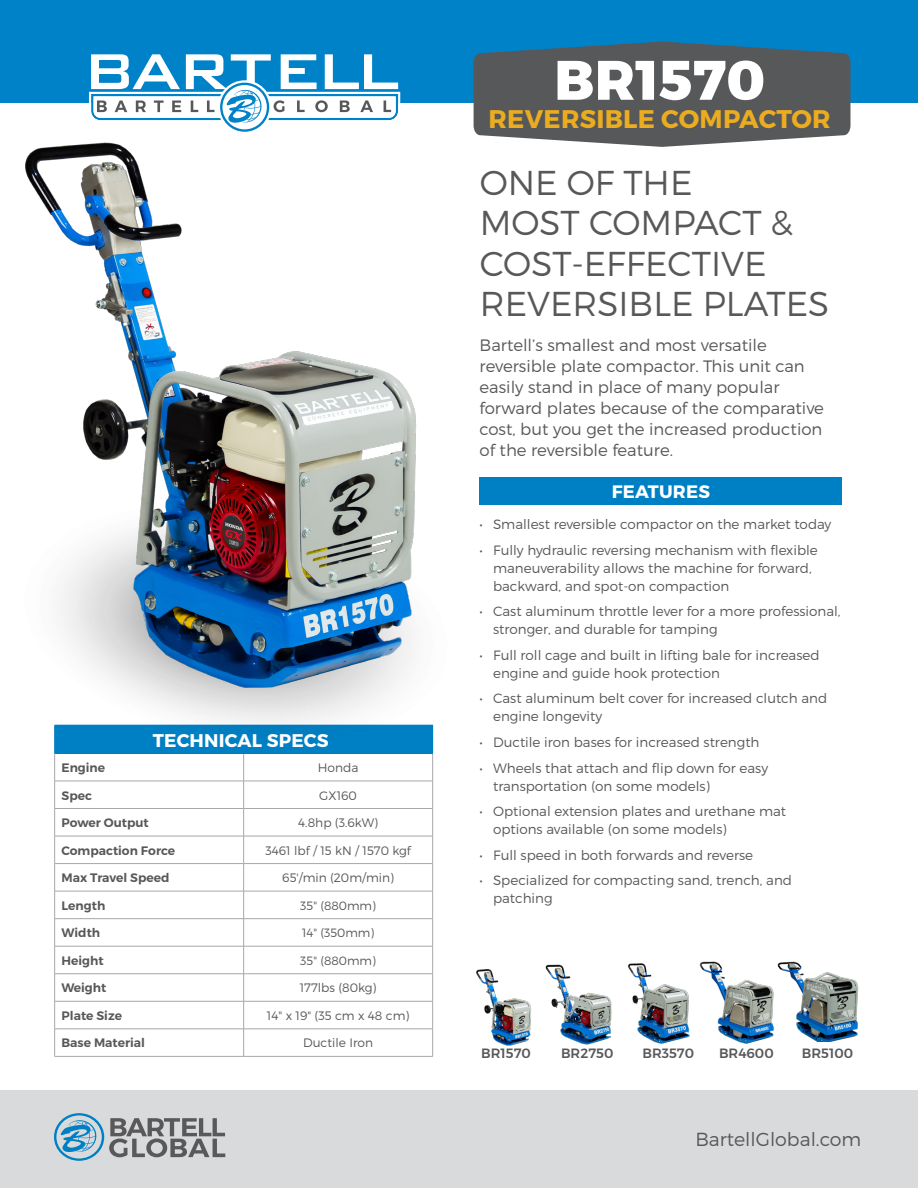
<style>
.page{position:relative;width:918px;height:1188px;background:#fff}
.page>*{position:absolute;margin:0;border:0;box-sizing:border-box;transform-origin:0 0}
.SPEC_SHEET_-_title{font:800 55.5px "Montserrat";color:#fff}
.SPEC_SHEET_-_title-2{font:300 34.5px/40.5px "Montserrat";color:#57585a}
.SPEC_SHEET_-_subtitl{font:700 25.5px "Montserrat";letter-spacing:.01em;color:#ebac20}
.SPEC_SHEET_-_head{font:300 18.9px "Montserrat";color:#57585a}
.t1{font:700 18.3px "Montserrat";letter-spacing:.01em;color:#fff}
.t2{font:700 18px "Montserrat";letter-spacing:.01em;color:#fff}
.SPEC_SHEET_-_blurb{font:300 16.5px/21px "Montserrat";color:#57585a}
.t3{font:300 13.5px/18px "Montserrat";color:#57585a}
.series_caption{font:500 13.5px "Montserrat";color:#57585a}
.TECHNICAL_SPECS_body{font:300 12.3px "Montserrat";color:#57585a}
.TECHNICAL_SPECS_-_RO{font:600 12.3px "Montserrat";color:#57585a}
.TECHNICAL_SPECS_body-2{font:300 12px "Montserrat";color:#57585a}
</style>
<div class="page">
<div style="left:0;top:1091px;width:918px;height:97px;background:#d9dadc"></div>
<svg style="left:54px;top:1113px;width:171px;height:48px"></svg>
<hr style="left:54px;top:891px;width:190px;height:1px;background:#a6a7ab">
<hr style="left:54px;top:918px;width:190px;height:1px;background:#a6a7ab">
<hr style="left:244px;top:781px;width:189px;height:1px;background:#a6a7ab">
<hr style="left:244px;top:808px;width:189px;height:1px;background:#a6a7ab">
<hr style="left:244px;top:836px;width:189px;height:1px;background:#a6a7ab">
<hr style="left:244px;top:863px;width:189px;height:1px;background:#a6a7ab">
<hr style="left:244px;top:891px;width:189px;height:1px;background:#a6a7ab">
<hr style="left:244px;top:918px;width:189px;height:1px;background:#a6a7ab">
<hr style="left:244px;top:946px;width:189px;height:1px;background:#a6a7ab">
<hr style="left:244px;top:973px;width:189px;height:1px;background:#a6a7ab">
<hr style="left:244px;top:1001px;width:189px;height:1px;background:#a6a7ab">
<hr style="left:244px;top:1029px;width:189px;height:1px;background:#a6a7ab">
<hr style="left:244px;top:1056px;width:189px;height:1px;background:#a6a7ab">
<svg style="left:243px;top:755px;width:1px;height:301px"></svg>
<hr style="left:54px;top:781px;width:190px;height:1px;background:#a6a7ab">
<hr style="left:54px;top:946px;width:190px;height:1px;background:#a6a7ab">
<hr style="left:54px;top:973px;width:190px;height:1px;background:#a6a7ab">
<hr style="left:54px;top:1029px;width:190px;height:1px;background:#a6a7ab">
<hr style="left:54px;top:1056px;width:190px;height:1px;background:#a6a7ab">
<svg style="left:432px;top:755px;width:1px;height:301px"></svg>
<hr style="left:54px;top:808px;width:190px;height:1px;background:#a6a7ab">
<hr style="left:54px;top:1001px;width:190px;height:1px;background:#a6a7ab">
<hr style="left:54px;top:836px;width:190px;height:1px;background:#a6a7ab">
<svg style="left:54px;top:755px;width:1px;height:301px"></svg>
<hr style="left:54px;top:863px;width:190px;height:1px;background:#a6a7ab">
<div style="left:480px;top:477px;width:362px;height:27px;background:#0080c4"></div>
<div style="left:0;top:0;width:918px;height:103px;background:#0082c8"></div>
<svg style="left:474px;top:42px;width:377px;height:105px;background:#5c6469"></svg>
<img style="left:476px;top:969px;width:55px;height:77px">
<img style="left:545px;top:965px;width:66px;height:79px">
<img style="left:628px;top:963px;width:62px;height:81px">
<img style="left:699px;top:961px;width:75px;height:83px">
<img style="left:777px;top:961px;width:82px;height:80px">
<svg style="left:89px;top:54px;width:311px;height:60px"></svg>
<img style="left:54px;top:705px;width:380px;height:50px">
<img style="left:25px;top:114px;width:391px;height:591px">
<p class="t1" style="left:153px;top:729px;width:177px">TECHNICAL SPECS</p>
<p class="TECHNICAL_SPECS_-_RO" style="left:62px;top:760px;width:45px">Engine</p>
<p class="TECHNICAL_SPECS_body" style="left:318px;top:760px;width:42px">Honda</p>
<p class="TECHNICAL_SPECS_-_RO" style="left:62px;top:788px;width:32px">Spec</p>
<p class="TECHNICAL_SPECS_body" style="left:319px;top:788px;width:39px">GX160</p>
<p class="TECHNICAL_SPECS_-_RO" style="left:62px;top:815px;width:89px">Power Output</p>
<p class="TECHNICAL_SPECS_body" style="left:298px;top:815px;width:81px">4.8hp (3.6kW)</p>
<p class="TECHNICAL_SPECS_-_RO" style="left:62px;top:843px;width:115px">Compaction Force</p>
<p class="TECHNICAL_SPECS_body" style="left:265px;top:843px;width:147px">3461 lbf / 15 kN / 1570 kgf</p>
<p class="TECHNICAL_SPECS_-_RO" style="left:62px;top:870px;width:109px">Max Travel Speed</p>
<p class="TECHNICAL_SPECS_body" style="left:282px;top:870px;width:113px">65'/min (20m/min)</p>
<p class="TECHNICAL_SPECS_-_RO" style="left:62px;top:898px;width:45px">Length</p>
<p class="TECHNICAL_SPECS_body-2" style="left:300px;top:898px;width:77px">35" (880mm)</p>
<p class="TECHNICAL_SPECS_-_RO" style="left:62px;top:925px;width:40px">Width</p>
<p class="TECHNICAL_SPECS_body-2" style="left:302px;top:926px;width:74px">14" (350mm)</p>
<p class="TECHNICAL_SPECS_-_RO" style="left:62px;top:953px;width:44px">Height</p>
<p class="TECHNICAL_SPECS_body-2" style="left:300px;top:953px;width:77px">35" (880mm)</p>
<p class="TECHNICAL_SPECS_-_RO" style="left:62px;top:980px;width:46px">Weight</p>
<p class="TECHNICAL_SPECS_body" style="left:300px;top:980px;width:78px">177lbs (80kg)</p>
<p class="TECHNICAL_SPECS_-_RO" style="left:62px;top:1008px;width:62px">Plate Size</p>
<p class="TECHNICAL_SPECS_body" style="left:267px;top:1008px;width:144px">14" x 19" (35 cm x 48 cm)</p>
<p class="TECHNICAL_SPECS_-_RO" style="left:62px;top:1035px;width:85px">Base Material</p>
<p class="TECHNICAL_SPECS_body" style="left:303px;top:1036px;width:72px">Ductile Iron</p>
<p class="SPEC_SHEET_-_title" style="left:554px;top:46px;width:213px">BR1570</p>
<p class="SPEC_SHEET_-_subtitl" style="left:489px;top:103px;width:344px">REVERSIBLE COMPACTOR</p>
<p class="SPEC_SHEET_-_title-2" style="left:480px;top:162px;width:351px">ONE OF THE<br>MOST COMPACT &amp;<br>COST-EFFECTIVE<br>REVERSIBLE PLATES</p>
<p class="SPEC_SHEET_-_blurb" style="left:480px;top:334px;width:346px">Bartell’s smallest and most versatile reversible plate compactor. This unit can easily stand in place of many popular forward plates because of the comparative cost, but you get the increased production of the reversible feature.</p>
<p class="t2" style="left:612px;top:480px;width:100px">FEATURES</p>
<p class="t3" style="left:480px;top:515px;width:353px">• Smallest reversible compactor on the market today</p>
<p class="t3" style="left:493px;top:541px;width:326px;text-indent:-14px">• Fully hydraulic reversing mechanism with flexible maneuverability allows the machine for forward, backward, and spot-on compaction</p>
<p class="t3" style="left:493px;top:602px;width:349px;text-indent:-14px">• Cast aluminum throttle lever for a more professional, stronger, and durable for tamping</p>
<p class="t3" style="left:493px;top:646px;width:328px;text-indent:-14px">• Full roll cage and built in lifting bale for increased engine and guide hook protection</p>
<p class="t3" style="left:493px;top:689px;width:336px;text-indent:-14px">• Cast aluminum belt cover for increased clutch and engine longevity</p>
<p class="t3" style="left:480px;top:733px;width:282px">• Ductile iron bases for increased strength</p>
<p class="t3" style="left:493px;top:759px;width:277px;text-indent:-14px">• Wheels that attach and flip down for easy transportation (on some models)</p>
<p class="t3" style="left:493px;top:802px;width:295px;text-indent:-14px">• Optional extension plates and urethane mat options available (on some models)</p>
<p class="t3" style="left:480px;top:846px;width:275px">• Full speed in both forwards and reverse</p>
<p class="t3" style="left:493px;top:871px;width:300px;text-indent:-14px">• Specialized for compacting sand, trench, and patching</p>
<p class="series_caption" style="left:481px;top:1042px;width:51px">BR1570</p>
<p class="series_caption" style="left:561px;top:1042px;width:54px">BR2750</p>
<p class="series_caption" style="left:642px;top:1042px;width:53px">BR3570</p>
<p class="series_caption" style="left:719px;top:1042px;width:56px">BR4600</p>
<p class="series_caption" style="left:802px;top:1042px;width:53px">BR5100</p>
<p class="SPEC_SHEET_-_head" style="left:695px;top:1128px;width:167px">BartellGlobal.com</p>
</div>
